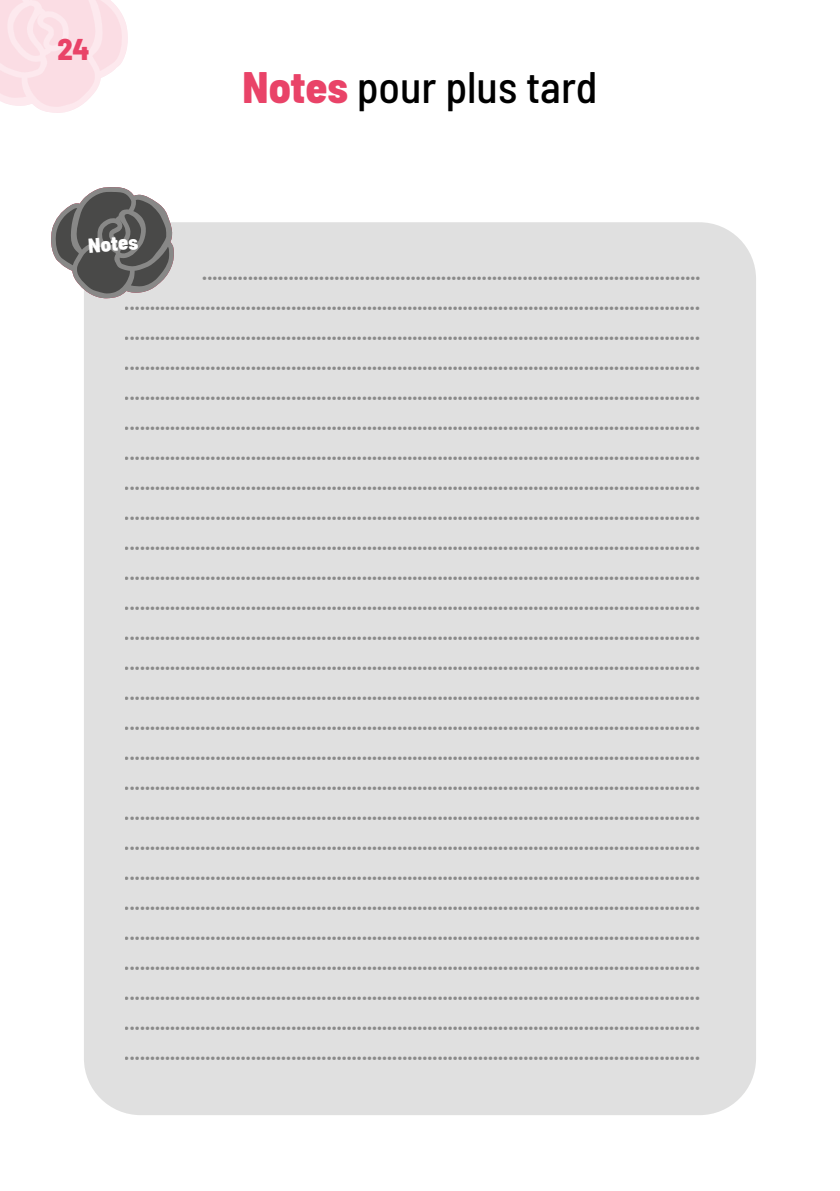
<style>
.page{position:relative;width:840px;height:1191px;background:#fff}
.page>*{position:absolute;margin:0;border:0;box-sizing:border-box;transform-origin:0 0}
.t1{font:500 semi-condensed 44px "Barlow";color:#000}
.t2{font:800 semi-condensed 30px "Barlow";color:#e94368}
.t3{font:800 semi-condensed 20.4px "Barlow";color:#fff}
.t4{font:800 semi-condensed 20px/30px "Barlow";color:#494948;text-align:justify}
.s1{font-size:20.2px}
.s2{font-weight:800;color:#e94368}
</style>
<div class="page">
<svg style="left:0;top:0;width:128px;height:113px"></svg>
<div style="left:84px;top:222px;width:671px;height:893px;background:#e0e0e0;border-radius:57px"></div>
<svg style="left:51px;top:187px;width:123px;height:111px"></svg>
<h2 class="t2" style="left:57px;top:27px;width:34px">24</h2>
<p class="t3" style="left:67px;top:229px;width:91px;rotate:-4deg">Maternelle</p>
<p class="t3" style="left:87px;top:230px;width:51px;rotate:-4deg">Note<span class="s1">s</span></p>
<h1 class="t1" style="left:242px;top:55px;width:356px"><span class="s2">Notes</span> pour plus tard</h1>
<p class="t4" style="left:125px;top:257px;width:577px;text-indent:77px">.................................................................................................. .................................................................................................................. .................................................................................................................. .................................................................................................................. .................................................................................................................. .................................................................................................................. .................................................................................................................. .................................................................................................................. .................................................................................................................. .................................................................................................................. .................................................................................................................. .................................................................................................................. .................................................................................................................. .................................................................................................................. .................................................................................................................. .................................................................................................................. .................................................................................................................. .................................................................................................................. .................................................................................................................. .................................................................................................................. .................................................................................................................. .................................................................................................................. .................................................................................................................. .................................................................................................................. .................................................................................................................. .................................................................................................................. ..................................................................................................................</p>
</div>
